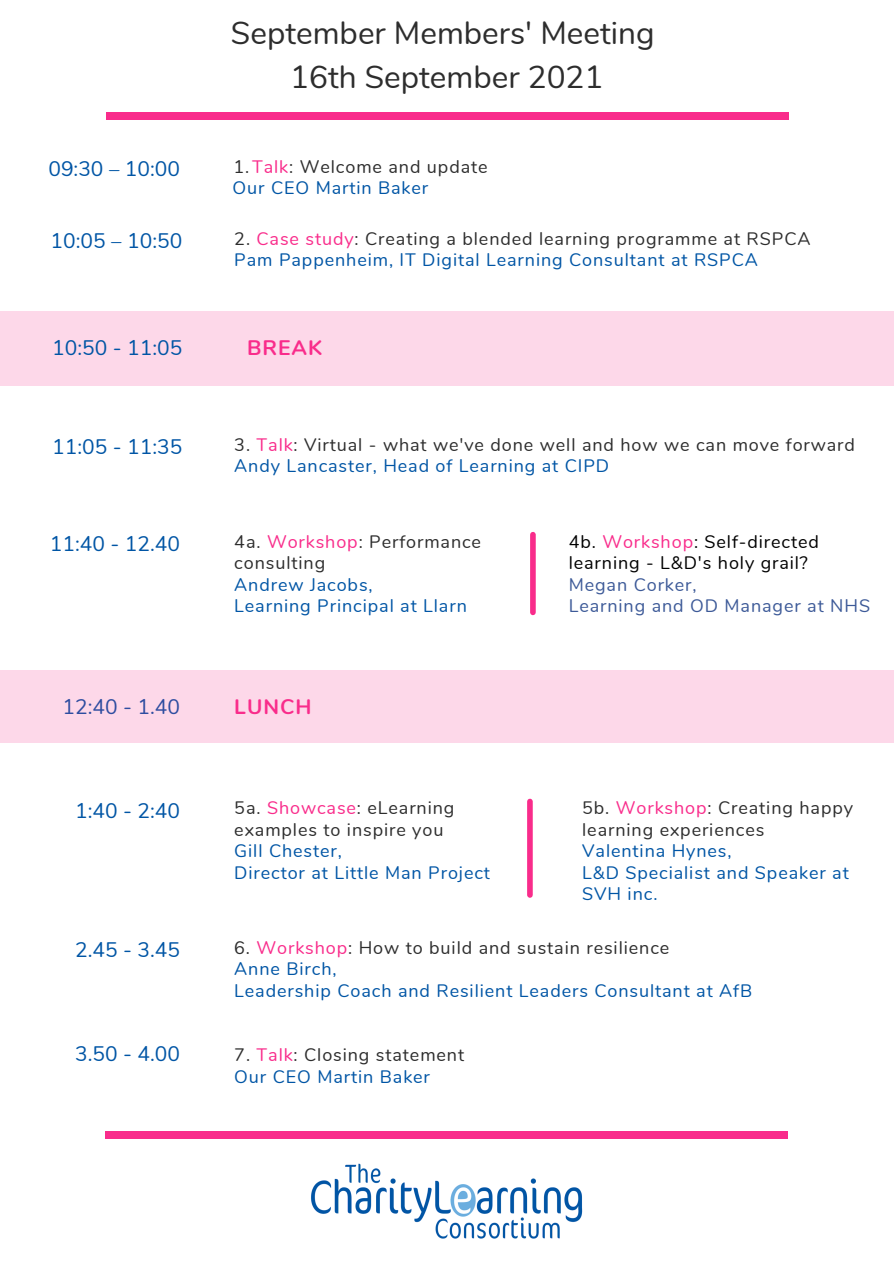
<style>
.page{position:relative;width:894px;height:1264px;background:#fff}
.page>*{position:absolute;margin:0;border:0;box-sizing:border-box;transform-origin:0 0}
.t1{font:31.5px "Nunito";color:#2d2d2d}
.t2{font:21px "Nunito";color:#0055a5}
.t3{font:700 21px "Nunito";letter-spacing:.05em;color:#f92c8b}
.t4{font:18px/21.5px "Nunito";letter-spacing:.05em;color:#2d2d2d}
.t5{font:18px/21.5px "Nunito";letter-spacing:.05em;color:#0055a5}
.t6{font:18px "Nunito";letter-spacing:.05em;color:#000}
.t7{font:18px "Nunito";letter-spacing:.05em;color:#3d5a98}
.s1{color:#f92c8b}
</style>
<div class="page">
<div style="left:106px;top:112px;width:682px;height:8px;background:#f92c8b"></div>
<div style="left:106px;top:1131px;width:681px;height:7px;background:#f92c8b"></div>
<img style="left:311px;top:1163px;width:271px;height:76px">
<div style="left:0;top:670px;width:893px;height:72px;background:#fdd8e9"></div>
<div style="left:0;top:311px;width:893px;height:74px;background:#fdd8e9"></div>
<div style="left:530px;top:534px;width:5px;height:78px;background:#f92c8b"></div>
<div style="left:527px;top:801px;width:5px;height:94px;background:#f92c8b"></div>
<p class="t2" style="left:48px;top:155px;width:133px">09:30 – 10:00</p>
<p class="t2" style="left:51px;top:227px;width:133px">10:05 – 10:50</p>
<p class="t1" style="left:231px;top:12px;width:425px">September Members' Meeting</p>
<p class="t1" style="left:290px;top:56px;width:315px">16th September 2021</p>
<p class="t4" style="left:233px;top:156px;width:255px">1.<span class="s1">Talk</span>: Welcome and update</p>
<p class="t5" style="left:232px;top:177px;width:197px">Our CEO Martin Baker</p>
<p class="t4" style="left:234px;top:228px;width:577px">2. <span class="s1">Case study</span>: Creating a blended learning programme at RSPCA</p>
<p class="t5" style="left:234px;top:249px;width:525px">Pam Pappenheim, IT Digital Learning Consultant at RSPCA</p>
<p class="t2" style="left:52px;top:334px;width:132px">10:50 - 11:05</p>
<p class="t3" style="left:247px;top:334px;width:76px">BREAK</p>
<p class="t2" style="left:52px;top:433px;width:132px">11:05 - 11:35</p>
<p class="t2" style="left:50px;top:530px;width:132px">11:40 - 12.40</p>
<p class="t4" style="left:234px;top:434px;width:622px">3. <span class="s1">Talk</span>: Virtual - what we've done well and how we can move forward</p>
<p class="t5" style="left:234px;top:455px;width:376px">Andy Lancaster, Head of Learning at CIPD</p>
<p class="t4" style="left:234px;top:531px;width:248px">4a. <span class="s1">Workshop</span>: Performance consulting</p>
<p class="t5" style="left:234px;top:574px;width:140px">Andrew Jacobs,</p>
<p class="t5" style="left:234px;top:595px;width:234px">Learning Principal at Llarn</p>
<p class="t6" style="left:568px;top:529px;width:251px">4b. <span class="s1">Workshop</span>: Self-directed</p>
<p class="t6" style="left:568px;top:551px;width:241px">learning - L&amp;D's holy grail?</p>
<p class="t7" style="left:568px;top:572px;width:129px">Megan Corker,</p>
<p class="t7" style="left:568px;top:594px;width:303px">Learning and OD Manager at NHS</p>
<p class="t2" style="left:63px;top:692px;width:119px">12:40 - 1.40</p>
<p class="t3" style="left:234px;top:692px;width:79px">LUNCH</p>
<p class="t2" style="left:75px;top:796px;width:106px">1:40 - 2:40</p>
<p class="t4" style="left:234px;top:797px;width:221px">5a. <span class="s1">Showcase</span>: eLearning examples to inspire you</p>
<p class="t5" style="left:234px;top:840px;width:109px">Gill Chester,</p>
<p class="t5" style="left:234px;top:862px;width:257px">Director at Little Man Project</p>
<p class="t4" style="left:582px;top:797px;width:272px">5b. <span class="s1">Workshop</span>: Creating happy learning experiences</p>
<p class="t5" style="left:582px;top:840px;width:151px">Valentina Hynes,</p>
<p class="t5" style="left:582px;top:862px;width:268px">L&amp;D Specialist and Speaker at<br>SVH inc.</p>
<p class="t2" style="left:75px;top:936px;width:106px">2.45 - 3.45</p>
<p class="t2" style="left:75px;top:1039px;width:106px">3.50 - 4.00</p>
<p class="t4" style="left:234px;top:937px;width:436px">6. <span class="s1">Workshop</span>: How to build and sustain resilience</p>
<p class="t5" style="left:234px;top:958px;width:104px">Anne Birch,</p>
<p class="t5" style="left:234px;top:980px;width:519px">Leadership Coach and Resilient Leaders Consultant at AfB</p>
<p class="t4" style="left:234px;top:1044px;width:231px">7. <span class="s1">Talk</span>: Closing statement</p>
<p class="t5" style="left:234px;top:1066px;width:197px">Our CEO Martin Baker</p>
</div>
